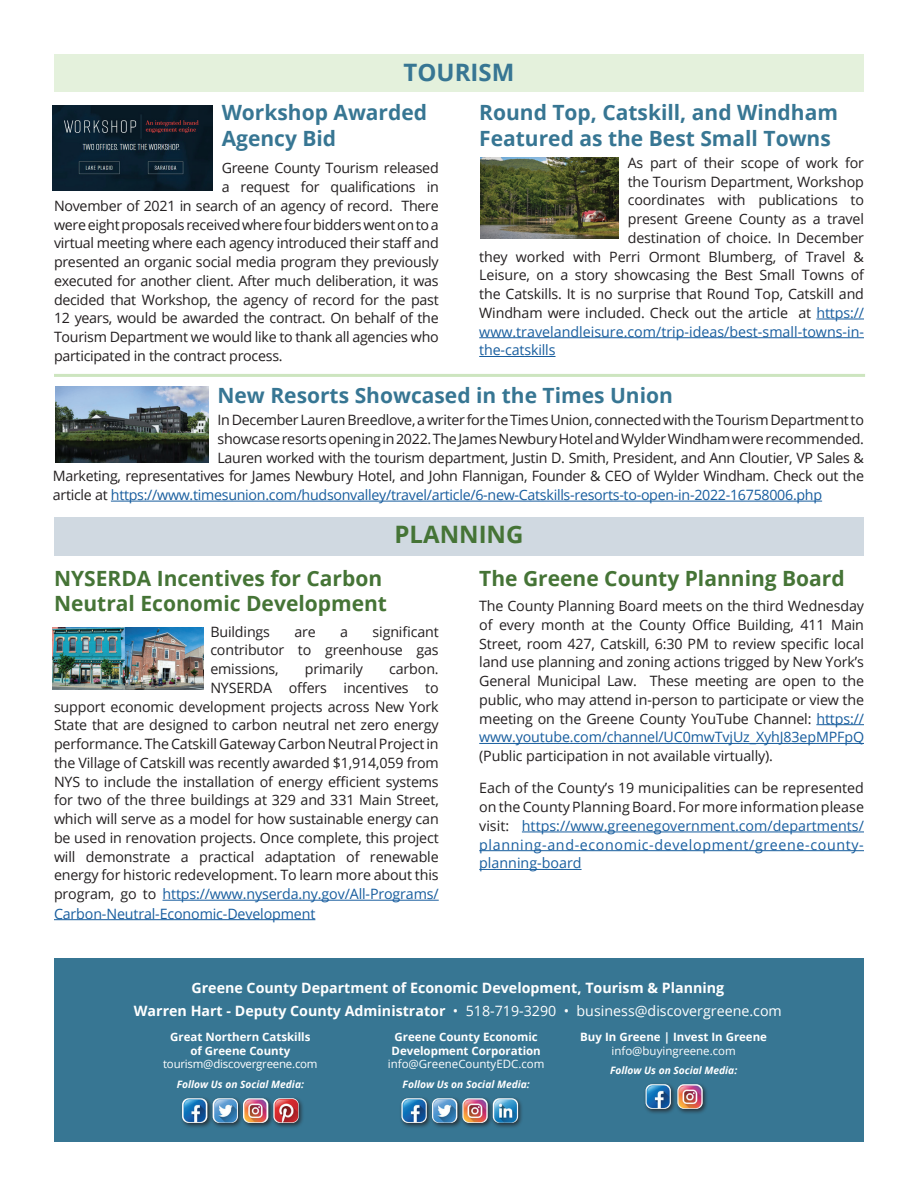
<style>
.page{position:relative;width:918px;height:1188px;background:#fff}
.page>*{position:absolute;margin:0;border:0;box-sizing:border-box;transform-origin:0 0}
.t1{font:700 24px "Open Sans";color:#457436}
.t2{font:700 24px "Open Sans";color:#377693}
.t3{font:700 21px/25.5px "Open Sans";color:#377693}
.t4{font:700 21px/25.5px "Open Sans";color:#457436}
.t5{font:14.25px/18.8px "Open Sans";letter-spacing:-.01em;color:#231f20;text-align:justify}
.t6{font:14.25px/18.8px "Open Sans";letter-spacing:-.01em;color:#175d9e;text-align:justify}
.t7{font:700 14.25px/22.8px "Open Sans";color:#fff;text-align:center}
.t8{font:700 11.55px/13.8px "Open Sans";color:#fff;text-align:center}
.t9{font:11.55px "Open Sans";color:#fff}
.t10{font:11.55px "Open Sans";letter-spacing:-.02em;color:#fff}
.t11{font:italic 700 10.2px "Open Sans";color:#fff}
.s1{color:#175d9e}
.s2{color:#231f20}
.s3{font-weight:400}
</style>
<div class="page">
<hr style="left:816px;top:319px;width:48px;height:1px;background:#175d9e">
<hr style="left:479px;top:337px;width:385px;height:1px;background:#175d9e">
<hr style="left:479px;top:356px;width:77px;height:1px;background:#175d9e">
<div style="left:54px;top:958px;width:810px;height:183px;background:#377693"></div>
<div style="left:54px;top:54px;width:810px;height:38px;background:#e4f1dc"></div>
<div style="left:54px;top:517px;width:810px;height:39px;background:#d0d9e1"></div>
<div style="left:180px;top:1096px;width:33px;height:33px;background:#231f20;opacity:.75"></div>
<img style="left:182px;top:1098px;width:25px;height:25px">
<div style="left:211px;top:1096px;width:33px;height:33px;background:#231f20;opacity:.75"></div>
<img style="left:213px;top:1098px;width:25px;height:25px">
<div style="left:241px;top:1096px;width:33px;height:33px;background:#231f20;opacity:.75"></div>
<img style="left:243px;top:1098px;width:25px;height:25px">
<div style="left:271px;top:1096px;width:34px;height:33px;background:#231f20;opacity:.75"></div>
<img style="left:273px;top:1098px;width:26px;height:25px">
<div style="left:644px;top:1082px;width:33px;height:33px;background:#231f20;opacity:.75"></div>
<img style="left:646px;top:1084px;width:25px;height:25px">
<div style="left:675px;top:1082px;width:34px;height:33px;background:#231f20;opacity:.75"></div>
<img style="left:677px;top:1084px;width:26px;height:25px">
<div style="left:491px;top:1096px;width:33px;height:33px;background:#231f20;opacity:.75"></div>
<img style="left:494px;top:1098px;width:24px;height:25px">
<div style="left:399px;top:1096px;width:34px;height:33px;background:#231f20;opacity:.75"></div>
<img style="left:401px;top:1098px;width:26px;height:25px">
<div style="left:430px;top:1096px;width:33px;height:33px;background:#231f20;opacity:.75"></div>
<img style="left:432px;top:1098px;width:25px;height:25px">
<div style="left:460px;top:1096px;width:34px;height:33px;background:#231f20;opacity:.75"></div>
<img style="left:462px;top:1098px;width:26px;height:25px">
<hr style="left:163px;top:900px;width:276px;height:1px;background:#175d9e">
<hr style="left:54px;top:919px;width:261px;height:1px;background:#175d9e">
<hr style="left:816px;top:724px;width:48px;height:1px;background:#175d9e">
<hr style="left:479px;top:743px;width:385px;height:1px;background:#175d9e">
<hr style="left:522px;top:832px;width:342px;height:1px;background:#175d9e">
<hr style="left:479px;top:850px;width:385px;height:1px;background:#175d9e">
<hr style="left:479px;top:869px;width:103px;height:1px;background:#175d9e">
<hr style="left:111px;top:501px;width:711px;height:1px;background:#175d9e">
<hr style="left:54px;top:374px;width:811px;height:3px;background:#cde5bf">
<img style="left:53px;top:106px;width:160px;height:84px">
<img style="left:481px;top:158px;width:138px;height:81px">
<img style="left:55px;top:387px;width:154px;height:75px">
<img style="left:53px;top:627px;width:151px;height:63px">
<h1 class="t2" style="left:404px;top:56px;width:112px">TOURISM</h1>
<h2 class="t3" style="left:222px;top:99px;width:207px">Workshop Awarded<br>Agency Bid</h2>
<p class="t5" style="left:222px;top:158px;width:219px">Greene County Tourism released</p>
<p class="t5" style="left:222px;top:177px;width:219px">a request for qualifications in</p>
<p class="t5" style="left:54px;top:196px;width:386px">November of 2021 in search of an agency of record. There</p>
<p class="t5" style="left:54px;top:215px;width:386px">were eight proposals received where four bidders went on to a</p>
<p class="t5" style="left:54px;top:233px;width:386px">virtual meeting where each agency introduced their staff and</p>
<p class="t5" style="left:54px;top:252px;width:386px">presented an organic social media program they previously</p>
<p class="t5" style="left:54px;top:271px;width:386px">executed for another client. After much deliberation, it was</p>
<p class="t5" style="left:54px;top:290px;width:386px">decided that Workshop, the agency of record for the past</p>
<p class="t5" style="left:54px;top:308px;width:386px">12 years, would be awarded the contract. On behalf of the</p>
<p class="t5" style="left:54px;top:327px;width:386px">Tourism Department we would like to thank all agencies who</p>
<p class="t5" style="left:54px;top:346px;width:230px">participated in the contract process.</p>
<h2 class="t3" style="left:479px;top:99px;width:360px">Round Top, Catskill, and Windham<br>Featured as the Best Small Towns</h2>
<p class="t5" style="left:628px;top:153px;width:238px">As part of their scope of work for</p>
<p class="t5" style="left:628px;top:172px;width:238px">the Tourism Department, Workshop</p>
<p class="t5" style="left:628px;top:191px;width:238px">coordinates with publications to</p>
<p class="t5" style="left:628px;top:209px;width:238px">present Greene County as a travel</p>
<p class="t5" style="left:628px;top:228px;width:238px">destination of choice. In December</p>
<p class="t5" style="left:479px;top:247px;width:386px">they worked with Perri Ormont Blumberg, of Travel &amp;</p>
<p class="t5" style="left:479px;top:266px;width:386px">Leisure, on a story showcasing the Best Small Towns of</p>
<p class="t5" style="left:479px;top:284px;width:386px">the Catskills. It is no surprise that Round Top, Catskill and</p>
<p class="t5" style="left:479px;top:303px;width:386px">Windham were included. Check out the article at <span class="s1">https://</span></p>
<p class="t6" style="left:479px;top:322px;width:386px">www.travelandleisure.com/trip-ideas/best-small-towns-in-</p>
<p class="t6" style="left:479px;top:341px;width:78px">the-catskills</p>
<h2 class="t3" style="left:218px;top:382px;width:457px">New Resorts Showcased in the Times Union</h2>
<p class="t5" style="left:218px;top:410px;width:648px">In December Lauren Breedlove, a writer for the Times Union, connected with the Tourism Department to</p>
<p class="t5" style="left:218px;top:429px;width:648px">showcase resorts opening in 2022. The James Newbury Hotel and Wylder Windham were recommended.</p>
<p class="t5" style="left:218px;top:448px;width:648px">Lauren worked with the tourism department, Justin D. Smith, President, and Ann Cloutier, VP Sales &amp;</p>
<p class="t5" style="left:53px;top:466px;width:813px">Marketing, representatives for James Newbury Hotel, and John Flannigan, Founder &amp; CEO of Wylder Windham. Check out the</p>
<p class="t6" style="left:53px;top:485px;width:771px"><span class="s2">article at</span> https://www.timesunion.com/hudsonvalley/travel/article/6-new-Catskills-resorts-to-open-in-2022-16758006.php</p>
<h1 class="t1" style="left:394px;top:517px;width:131px">PLANNING</h1>
<h2 class="t4" style="left:54px;top:565px;width:335px">NYSERDA Incentives for Carbon<br>Neutral Economic Development</h2>
<p class="t5" style="left:210px;top:622px;width:61px">Buildings</p>
<p class="t5" style="left:294px;top:622px;width:23px">are</p>
<p class="t5" style="left:340px;top:622px;width:9px">a</p>
<p class="t5" style="left:210px;top:622px;width:230px;text-indent:162px">significant contributor to greenhouse gas emissions,</p>
<p class="t5" style="left:305px;top:659px;width:60px">primarily</p>
<p class="t5" style="left:389px;top:659px;width:51px">carbon.</p>
<p class="t5" style="left:210px;top:678px;width:230px">NYSERDA offers incentives to</p>
<p class="t5" style="left:54px;top:697px;width:386px">support economic development projects across New York</p>
<p class="t5" style="left:54px;top:715px;width:386px">State that are designed to carbon neutral net zero energy</p>
<p class="t5" style="left:54px;top:734px;width:386px">performance. The Catskill Gateway Carbon Neutral Project in</p>
<p class="t5" style="left:54px;top:753px;width:386px">the Village of Catskill was recently awarded $1,914,059 from</p>
<p class="t5" style="left:54px;top:772px;width:386px">NYS to include the installation of energy efficient systems</p>
<p class="t5" style="left:54px;top:790px;width:386px">for two of the three buildings at 329 and 331 Main Street,</p>
<p class="t5" style="left:54px;top:809px;width:386px">which will serve as a model for how sustainable energy can</p>
<p class="t5" style="left:54px;top:828px;width:386px">be used in renovation projects. Once complete, this project</p>
<p class="t5" style="left:54px;top:847px;width:386px">will demonstrate a practical adaptation of renewable</p>
<p class="t5" style="left:54px;top:866px;width:386px">energy for historic redevelopment. To learn more about this</p>
<p class="t6" style="left:54px;top:884px;width:386px"><span class="s2">program, go to</span> https://www.nyserda.ny.gov/All-Programs/</p>
<p class="t6" style="left:54px;top:904px;width:263px">Carbon-Neutral-Economic-Development</p>
<h2 class="t4" style="left:479px;top:565px;width:367px">The Greene County Planning Board</h2>
<p class="t5" style="left:479px;top:596px;width:386px">The County Planning Board meets on the third Wednesday of every month at the County Office Building, 411 Main Street, room 427, Catskill, 6:30 PM to review specific local land use planning and zoning actions trigged by New York’s General Municipal Law. These meeting are open to the public, who may attend in-person to participate or view the meeting on the Greene County YouTube Channel: <span class="s1">https:// www.youtube.com/channel/UC0mwTvjUz_XyhJ83epMPFpQ</span></p>
<p class="t5" style="left:479px;top:746px;width:295px">(Public participation in not available virtually).</p>
<p class="t6" style="left:479px;top:778px;width:386px"><span class="s2">Each of the County’s 19 municipalities can be represented on the County Planning Board. For more information please visit:</span> https://www.greenegovernment.com/departments/ planning-and-economic-development/greene-county&shy;planning-board</p>
<p class="t7" style="left:134px;top:976px;width:650px">Greene County Department of Economic Development, Tourism &amp; Planning<br>Warren Hart - Deputy County Administrator <span class="s3">• 518-719-3290 • business@discovergreene.com</span></p>
<p class="t8" style="left:170px;top:1029px;width:142px">Great Northern Catskills of Greene County</p>
<p class="t10" style="left:163px;top:1056px;width:156px">tourism@discovergreene.com</p>
<p class="t11" style="left:177px;top:1077px;width:129px">Follow Us on Social Media:</p>
<p class="t8" style="left:392px;top:1029px;width:151px;text-align:left">Greene County Economic<br>Development Corporation</p>
<p class="t9" style="left:388px;top:1056px;width:158px">info@GreeneCountyEDC.com</p>
<p class="t11" style="left:403px;top:1077px;width:129px">Follow Us on Social Media:</p>
<p class="t8" style="left:580px;top:1029px;width:188px">Buy In Greene | Invest In Greene</p>
<p class="t9" style="left:612px;top:1042px;width:126px">info@buyingreene.com</p>
<p class="t11" style="left:610px;top:1063px;width:129px">Follow Us on Social Media:</p>
</div>
